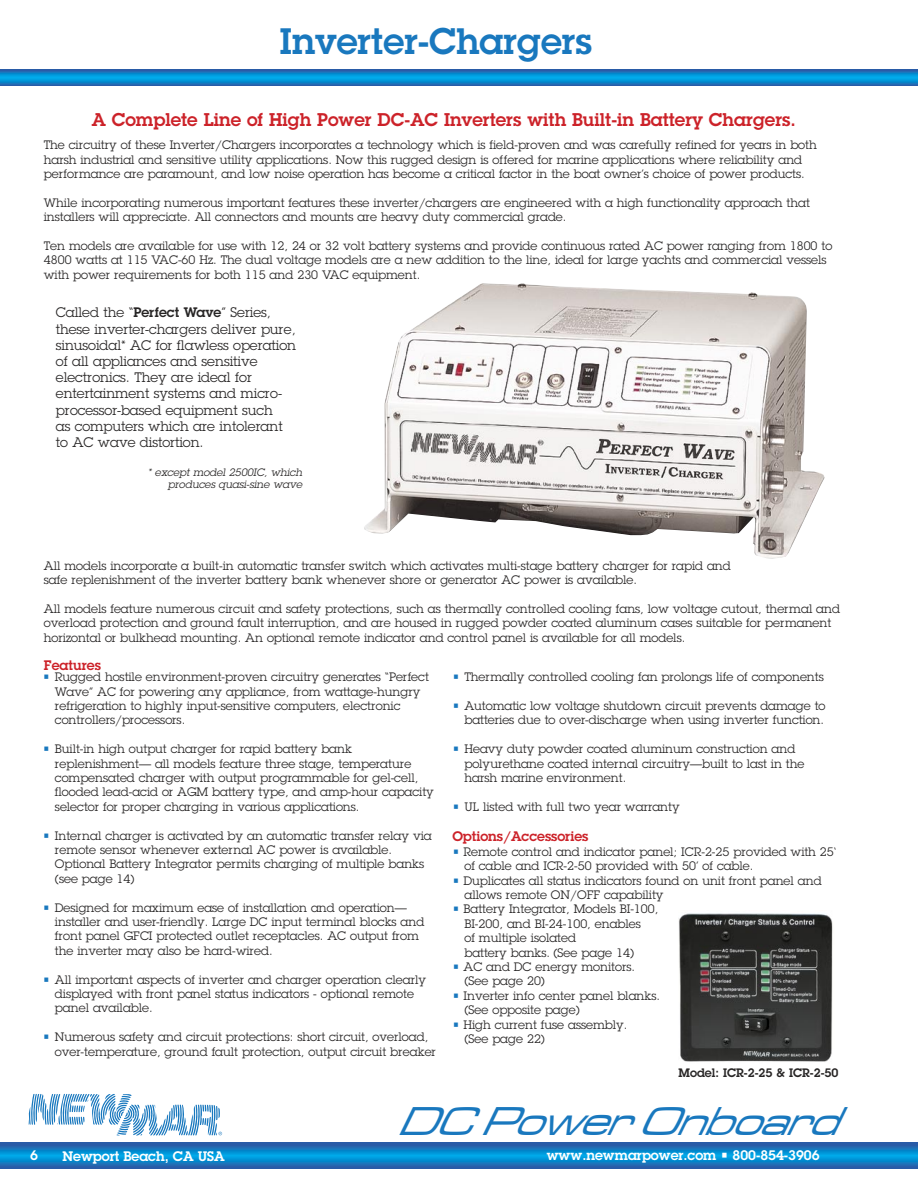
<style>
.page{position:relative;width:918px;height:1188px;background:#fff}
.page>*{position:absolute;margin:0;border:0;box-sizing:border-box;transform-origin:0 0}
.t1{font:italic 41.55px "Microgramma D Medi Exte";color:#1978be}
.t2{font:600 36px "Lubalin Graph";color:#1978be}
.t3{font:600 18px "Lubalin Graph";color:#cc2229}
.t4{font:13.5px/16.2px "Lubalin Graph";color:#272525}
.t5{font:600 13.5px "Lubalin Graph";color:#fff}
.t6{font:600 13.5px "Lubalin Graph";color:#cc2229}
.t7{font:12px/14.4px "Lubalin Graph";color:#272525}
.t8{font:600 12px "Lubalin Graph";color:#272525}
.t9{font:italic 10.5px "Lubalin Graph";color:#272525}
.s1{font-weight:600}
.s2{color:#1978be}
</style>
<div class="page">
<svg style="left:0;top:1143px;width:917px;height:26px;background:#127dc3"></svg>
<svg style="left:0;top:69px;width:917px;height:17px;background:#0e84c9"></svg>
<svg style="left:29px;top:1093px;width:193px;height:43px"></svg>
<svg style="left:917px;top:1143px;width:1px;height:26px"></svg>
<svg style="left:917px;top:69px;width:1px;height:17px"></svg>
<img style="left:678px;top:913px;width:155px;height:149px">
<img style="left:364px;top:283px;width:461px;height:275px">
<p class="t2" style="left:280px;top:17px;width:314px">Inverter-Chargers</p>
<p class="t3" style="left:92px;top:108px;width:706px">A Complete Line of High Power DC-AC Inverters with Built-in Battery Chargers.</p>
<p class="t7" style="left:44px;top:138px;width:774px">The circuitry of these Inverter/Chargers incorporates a technology which is field-proven and was carefully refined for years in both harsh industrial and sensitive utility applications. Now this rugged design is offered for marine applications where reliability and</p>
<p class="t7" style="left:44px;top:167px;width:762px">performance are paramount, and low noise operation has become a critical factor in the boat owner’s choice of power products.</p>
<p class="t7" style="left:44px;top:195px;width:768px">While incorporating numerous important features these inverter/chargers are engineered with a high functionality approach that installers will appreciate. All connectors and mounts are heavy duty commercial grade.</p>
<p class="t7" style="left:44px;top:239px;width:790px">Ten models are available for use with 12, 24 or 32 volt battery systems and provide continuous rated AC power ranging from 1800 to<br>4800 watts at 115 VAC-60 Hz. The dual voltage models are a new addition to the line, ideal for large yachts and commercial vessels with power requirements for both 115 and 230 VAC equipment.</p>
<p class="t4" style="left:56px;top:304px;width:242px">Called the “<span class="s1">Perfect Wave</span>” Series, these inverter-chargers deliver pure, sinusoidal* AC for flawless operation of all appliances and sensitive</p>
<p class="t4" style="left:56px;top:369px;width:198px">electronics. They are ideal for</p>
<p class="t4" style="left:56px;top:385px;width:228px">entertainment systems and micro&shy;processor-based equipment such</p>
<p class="t4" style="left:56px;top:418px;width:228px">as computers which are intolerant</p>
<p class="t4" style="left:56px;top:434px;width:149px">to AC wave distortion.</p>
<p class="t9" style="left:148px;top:466px;width:156px">* except model 2500IC, which</p>
<p class="t9" style="left:168px;top:478px;width:136px">produces quasi-sine wave</p>
<p class="t7" style="left:44px;top:558px;width:688px">All models incorporate a built-in automatic transfer switch which activates multi-stage battery charger for rapid and</p>
<p class="t7" style="left:44px;top:572px;width:595px">safe replenishment of the inverter battery bank whenever shore or generator AC power is available.</p>
<p class="t7" style="left:44px;top:601px;width:798px">All models feature numerous circuit and safety protections, such as thermally controlled cooling fans, low voltage cutout, thermal and overload protection and ground fault interruption, and are housed in rugged powder coated aluminum cases suitable for permanent horizontal or bulkhead mounting. An optional remote indicator and control panel is available for all models.</p>
<p class="t6" style="left:44px;top:656px;width:59px">Features</p>
<p class="t7" style="left:55px;top:670px;width:375px;text-indent:-12px"><span class="s2">•</span> Rugged hostile environment-proven circuitry generates “Perfect<br>Wave” AC for powering any appliance, from wattage-hungry refrigeration to highly input-sensitive computers, electronic</p>
<p class="t7" style="left:55px;top:713px;width:132px">controllers/processors.</p>
<p class="t7" style="left:43px;top:742px;width:311px"><span class="s2">•</span> Built-in high output charger for rapid battery bank</p>
<p class="t7" style="left:55px;top:756px;width:380px">replenishment— all models feature three stage, temperature compensated charger with output programmable for gel-cell, flooded lead-acid or AGM battery type, and amp-hour capacity selector for proper charging in various applications.</p>
<p class="t7" style="left:55px;top:828px;width:378px;text-indent:-12px"><span class="s2">•</span> Internal charger is activated by an automatic transfer relay via remote sensor whenever external AC power is available.<br>Optional Battery Integrator permits charging of multiple banks (see page 14)</p>
<p class="t7" style="left:55px;top:900px;width:371px;text-indent:-12px"><span class="s2">•</span> Designed for maximum ease of installation and operation— installer and user-friendly. Large DC input terminal blocks and front panel GFCI protected outlet receptacles. AC output from the inverter may also be hard-wired.</p>
<p class="t7" style="left:55px;top:972px;width:373px;text-indent:-12px"><span class="s2">•</span> All important aspects of inverter and charger operation clearly displayed with front panel status indicators - optional remote panel available.</p>
<p class="t7" style="left:55px;top:1030px;width:382px;text-indent:-12px"><span class="s2">•</span> Numerous safety and circuit protections: short circuit, overload, over-temperature, ground fault protection, output circuit breaker</p>
<p class="t7" style="left:452px;top:670px;width:373px"><span class="s2">•</span> Thermally controlled cooling fan prolongs life of components</p>
<p class="t7" style="left:452px;top:698px;width:375px;text-align:right"><span class="s2">•</span> Automatic low voltage shutdown circuit prevents damage to batteries due to over-discharge when using inverter function.</p>
<p class="t7" style="left:452px;top:742px;width:344px"><span class="s2">•</span> Heavy duty powder coated aluminum construction and</p>
<p class="t7" style="left:464px;top:756px;width:341px">polyurethane coated internal circuitry—built to last in the</p>
<p class="t7" style="left:464px;top:770px;width:163px">harsh marine environment.</p>
<p class="t7" style="left:452px;top:799px;width:229px"><span class="s2">•</span> UL listed with full two year warranty</p>
<p class="t6" style="left:452px;top:828px;width:138px">Options/Accessories</p>
<p class="t7" style="left:464px;top:844px;width:373px;text-indent:-12px"><span class="s2">•</span> Remote control and indicator panel; ICR-2-25 provided with 25‘ of cable and ICR-2-50 provided with 50’ of cable.</p>
<p class="t7" style="left:464px;top:873px;width:359px;text-indent:-12px"><span class="s2">•</span> Duplicates all status indicators found on unit front panel and allows remote ON/OFF capability</p>
<p class="t7" style="left:452px;top:902px;width:208px"><span class="s2">•</span> Battery Integrator, Models BI-100,</p>
<p class="t7" style="left:464px;top:916px;width:178px">BI-200, and BI-24-100, enables</p>
<p class="t7" style="left:464px;top:931px;width:113px">of multiple isolated</p>
<p class="t7" style="left:464px;top:945px;width:171px">battery banks. (See page 14)</p>
<p class="t7" style="left:452px;top:959px;width:184px"><span class="s2">•</span> AC and DC energy monitors.</p>
<p class="t7" style="left:464px;top:974px;width:82px">(See page 20)</p>
<p class="t7" style="left:452px;top:988px;width:209px"><span class="s2">•</span> Inverter info center panel blanks.</p>
<p class="t7" style="left:464px;top:1003px;width:117px">(See opposite page)</p>
<p class="t7" style="left:452px;top:1017px;width:177px"><span class="s2">•</span> High current fuse assembly.</p>
<p class="t7" style="left:464px;top:1031px;width:82px">(See page 22)</p>
<p class="t8" style="left:679px;top:1065px;width:161px">Model: ICR-2-25 &amp; ICR-2-50</p>
<h1 class="t1" style="left:398px;top:1095px;width:465px">DCPowerOnboard</h1>
<p class="t5" style="left:30px;top:1147px;width:9px">6</p>
<p class="t5" style="left:62px;top:1147px;width:164px">Newport Beach, CA USA</p>
<p class="t5" style="left:547px;top:1147px;width:274px">www.newmarpower.com • 800-854-3906</p>
</div>
